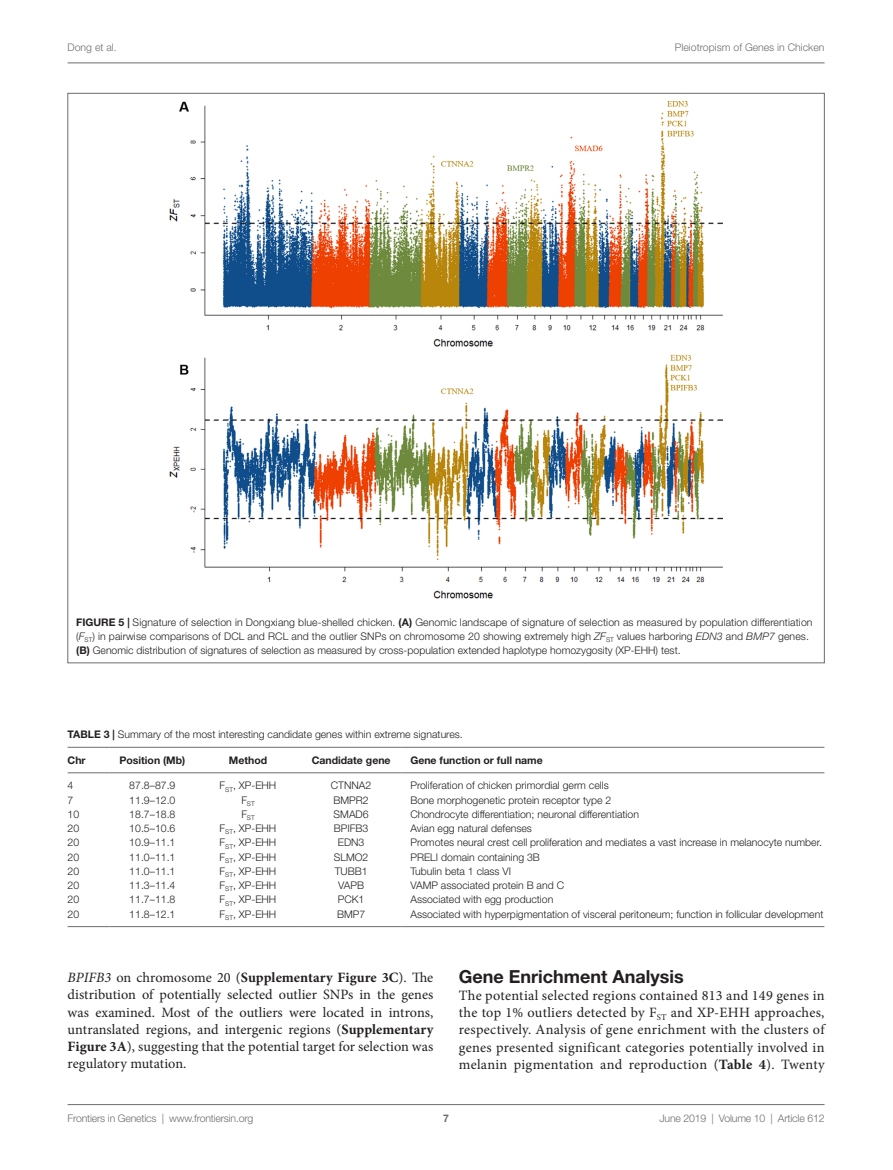
<style>
.page{position:relative;width:893px;height:1170px;background:#fff}
.page>*{position:absolute;margin:0;border:0;box-sizing:border-box;transform-origin:0 0}
._2{font:700 18px "Helvetica Neue LT Std";color:#231f20}
.T{font:14.25px/17.2px "Minion Pro";letter-spacing:.005em;color:#231f20;text-align:justify}
.T1{font:14.25px/17.2px "Minion Pro";letter-spacing:.015em;color:#231f20;text-align:justify}
.TB{font:300 10.5px "Helvetica Neue LT Std";color:#231f20}
.FC{font:300 10.5px/14.2px "Helvetica Neue LT Std";letter-spacing:.01em;color:#231f20}
.t1{font:300 10.5px "Helvetica Neue LT Std";letter-spacing:-.015em;color:#6c6d70}
.TT{font:300 10.5px "Helvetica Neue LT Std";color:#231f20}
.TCH{font:700 10.5px "Helvetica Neue LT Std";color:#231f20}
.t2{font:700 10.5px "Helvetica Neue LT Std";color:#6c6d70}
.TB-2{font:300 6.45px "Helvetica Neue LT Std";color:#231f20}
.s1{font-weight:700}
.s2{font-style:italic}
</style>
<div class="page">
<hr style="left:68px;top:63px;width:756px;height:1px;background:#6c6d70">
<hr style="left:68px;top:1104px;width:756px;height:1px;background:#6c6d70">
<img style="left:170px;top:102px;width:552px;height:497px">
<hr style="left:68px;top:747px;width:42px;height:1px;background:#6c6d70">
<hr style="left:110px;top:747px;width:85px;height:1px;background:#6c6d70">
<hr style="left:195px;top:747px;width:106px;height:1px;background:#6c6d70">
<hr style="left:301px;top:747px;width:100px;height:1px;background:#6c6d70">
<hr style="left:401px;top:747px;width:423px;height:1px;background:#6c6d70">
<hr style="left:68px;top:772px;width:42px;height:1px;background:#6c6d70">
<hr style="left:110px;top:772px;width:85px;height:1px;background:#6c6d70">
<hr style="left:195px;top:772px;width:106px;height:1px;background:#6c6d70">
<hr style="left:301px;top:772px;width:100px;height:1px;background:#6c6d70">
<hr style="left:401px;top:772px;width:423px;height:1px;background:#6c6d70">
<hr style="left:68px;top:926px;width:42px;height:1px;background:#6c6d70">
<hr style="left:110px;top:926px;width:85px;height:1px;background:#6c6d70">
<hr style="left:195px;top:926px;width:106px;height:1px;background:#6c6d70">
<hr style="left:301px;top:926px;width:100px;height:1px;background:#6c6d70">
<hr style="left:401px;top:926px;width:423px;height:1px;background:#6c6d70">
<p class="t1" style="left:68px;top:41px;width:51px">Dong et al.</p>
<p class="t1" style="left:675px;top:41px;width:151px">Pleiotropism of Genes in Chicken</p>
<p class="FC" style="left:76px;top:614px;width:738px"><span class="s1">FIGURE 5 |</span> Signature of selection in Dongxiang blue-shelled chicken. <span class="s1">(A)</span> Genomic landscape of signature of selection as measured by population differentiation (<span class="s2">F</span><sub>ST</sub>) in pairwise comparisons of DCL and RCL and the outlier SNPs on chromosome 20 showing extremely high <span class="s2">ZF</span><sub>ST</sub> values harboring <span class="s2">EDN3</span> and <span class="s2">BMP7</span> genes. <span class="s1">(B)</span> Genomic distribution of signatures of selection as measured by cross-population extended haplotype homozygosity (XP-EHH) test.</p>
<p class="TT" style="left:68px;top:728px;width:397px"><span class="s1">TABLE 3 |</span> Summary of the most interesting candidate genes within extreme signatures.</p>
<p class="TCH" style="left:68px;top:753px;width:20px">Chr</p>
<p class="TCH" style="left:119px;top:753px;width:67px">Position (Mb)</p>
<p class="TCH" style="left:229px;top:753px;width:40px">Method</p>
<p class="TCH" style="left:312px;top:753px;width:80px">Candidate gene</p>
<p class="TCH" style="left:410px;top:753px;width:134px">Gene function or full name</p>
<p class="TB" style="left:68px;top:779px;width:7px">4</p>
<p class="TB" style="left:129px;top:779px;width:48px">87.8–87.9</p>
<p class="TB" style="left:220px;top:779px;width:58px">F<sub>ST</sub>, XP-EHH</p>
<p class="TB" style="left:331px;top:779px;width:42px">CTNNA2</p>
<p class="TB" style="left:410px;top:779px;width:200px">Proliferation of chicken primordial germ cells</p>
<p class="TB" style="left:68px;top:793px;width:7px">7</p>
<p class="TB" style="left:129px;top:793px;width:48px">11.9–12.0</p>
<p class="TB-2" style="left:241px;top:799px;width:15px"><sup>F</sup>ST</p>
<p class="TB" style="left:334px;top:793px;width:37px">BMPR2</p>
<p class="TB" style="left:410px;top:793px;width:202px">Bone morphogenetic protein receptor type 2</p>
<p class="TB" style="left:68px;top:807px;width:13px">10</p>
<p class="TB" style="left:129px;top:807px;width:48px">18.7–18.8</p>
<p class="TB-2" style="left:241px;top:813px;width:15px"><sup>F</sup>ST</p>
<p class="TB" style="left:334px;top:807px;width:37px">SMAD6</p>
<p class="TB" style="left:410px;top:807px;width:230px">Chondrocyte differentiation; neuronal differentiation</p>
<p class="TB" style="left:68px;top:821px;width:13px">20</p>
<p class="TB" style="left:129px;top:821px;width:48px">10.5–10.6</p>
<p class="TB" style="left:220px;top:821px;width:58px">F<sub>ST</sub>, XP-EHH</p>
<p class="TB" style="left:334px;top:821px;width:36px">BPIFB3</p>
<p class="TB" style="left:410px;top:821px;width:123px">Avian egg natural defenses</p>
<p class="TB" style="left:68px;top:836px;width:13px">20</p>
<p class="TB" style="left:129px;top:836px;width:48px">10.9–11.1</p>
<p class="TB" style="left:220px;top:836px;width:58px">F<sub>ST</sub>, XP-EHH</p>
<p class="TB" style="left:338px;top:836px;width:28px">EDN3</p>
<p class="TB" style="left:410px;top:836px;width:413px">Promotes neural crest cell proliferation and mediates a vast increase in melanocyte number.</p>
<p class="TB" style="left:68px;top:850px;width:13px">20</p>
<p class="TB" style="left:129px;top:850px;width:48px">11.0–11.1</p>
<p class="TB" style="left:220px;top:850px;width:58px">F<sub>ST</sub>, XP-EHH</p>
<p class="TB" style="left:334px;top:850px;width:36px">SLMO2</p>
<p class="TB" style="left:410px;top:850px;width:131px">PRELI domain containing 3B</p>
<p class="TB" style="left:68px;top:864px;width:13px">20</p>
<p class="TB" style="left:129px;top:864px;width:48px">11.0–11.1</p>
<p class="TB" style="left:220px;top:864px;width:58px">F<sub>ST</sub>, XP-EHH</p>
<p class="TB" style="left:335px;top:864px;width:34px">TUBB1</p>
<p class="TB" style="left:410px;top:864px;width:102px">Tubulin beta 1 class VI</p>
<p class="TB" style="left:68px;top:878px;width:13px">20</p>
<p class="TB" style="left:129px;top:878px;width:48px">11.3–11.4</p>
<p class="TB" style="left:220px;top:878px;width:58px">F<sub>ST</sub>, XP-EHH</p>
<p class="TB" style="left:338px;top:878px;width:27px">VAPB</p>
<p class="TB" style="left:410px;top:878px;width:155px">VAMP associated protein B and C</p>
<p class="TB" style="left:68px;top:893px;width:13px">20</p>
<p class="TB" style="left:129px;top:893px;width:48px">11.7–11.8</p>
<p class="TB" style="left:220px;top:893px;width:58px">F<sub>ST</sub>, XP-EHH</p>
<p class="TB" style="left:338px;top:893px;width:28px">PCK1</p>
<p class="TB" style="left:410px;top:893px;width:144px">Associated with egg production</p>
<p class="TB" style="left:68px;top:907px;width:13px">20</p>
<p class="TB" style="left:129px;top:907px;width:48px">11.8–12.1</p>
<p class="TB" style="left:220px;top:907px;width:58px">F<sub>ST</sub>, XP-EHH</p>
<p class="TB" style="left:337px;top:907px;width:30px">BMP7</p>
<p class="TB" style="left:410px;top:907px;width:415px">Associated with hyperpigmentation of visceral peritoneum; function in follicular development</p>
<p class="T" style="left:68px;top:968px;width:367px"><span class="s2">BPIFB3</span> on chromosome 20 (<span class="s1">Supplementary Figure 3C</span>). The distribution of potentially selected outlier SNPs in the genes was examined. Most of the outliers were located in introns, untranslated regions, and intergenic regions (<span class="s1">Supplementary Figure 3A</span>), suggesting that the potential target for selection was regulatory mutation.</p>
<p class="_2" style="left:459px;top:964px;width:226px">Gene Enrichment Analysis</p>
<p class="T1" style="left:459px;top:986px;width:367px">The potential selected regions contained 813 and 149 genes in the top 1% outliers detected by F<sub>ST</sub> and XP-EHH approaches, respectively. Analysis of gene enrichment with the clusters of genes presented significant categories potentially involved in melanin pigmentation and reproduction (<span class="s1">Table 4</span>). Twenty</p>
<p class="t1" style="left:68px;top:1111px;width:187px">Frontiers in Genetics | www.frontiersin.org</p>
<p class="t2" style="left:443px;top:1111px;width:7px">7</p>
<p class="t1" style="left:659px;top:1111px;width:166px">June 2019 | Volume 10 | Article 612</p>
</div>
